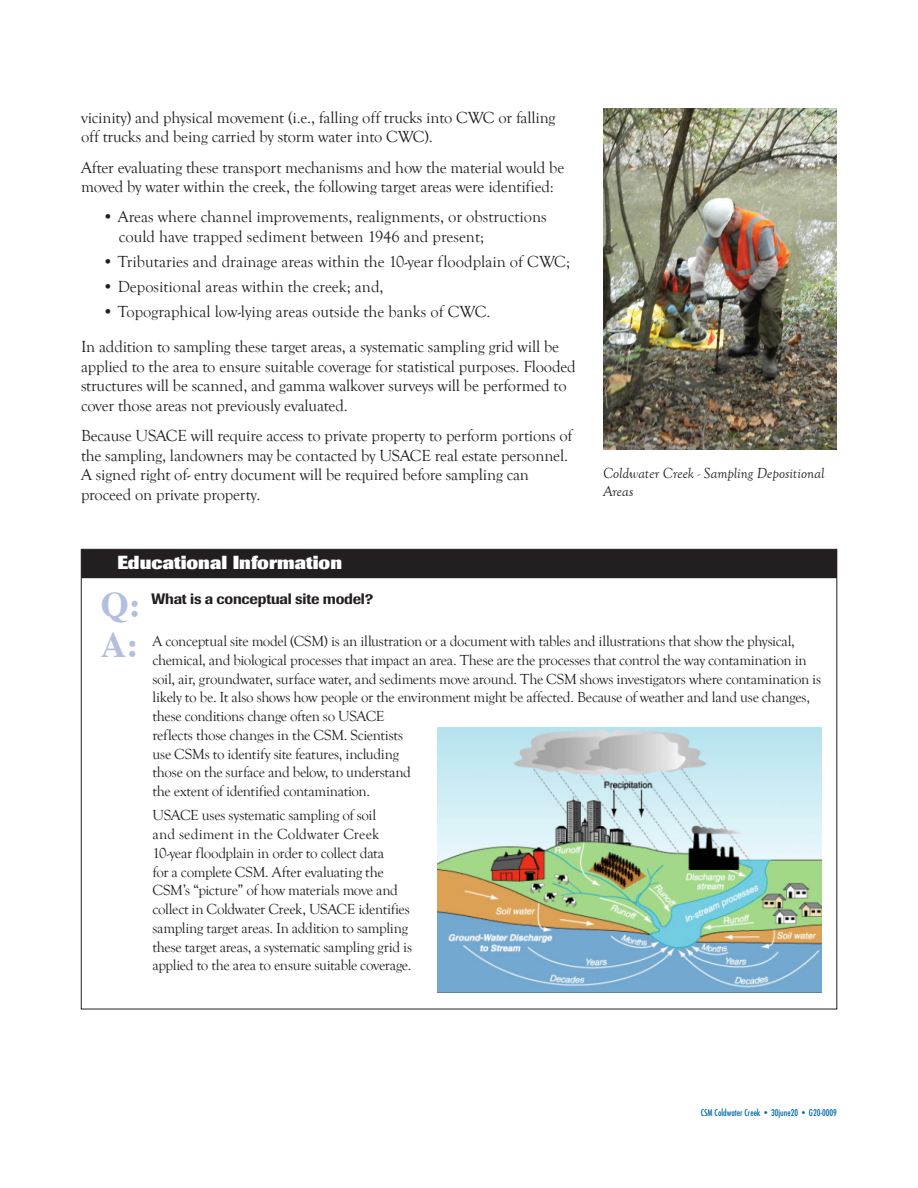
<style>
.page{position:relative;width:918px;height:1188px;background:#fff}
.page>*{position:absolute;margin:0;border:0;box-sizing:border-box;transform-origin:0 0}
.t1{font:700 36px "Times";color:#b3c0dd}
.t2{font:800 18.75px "Imago";color:#fff}
.THE_BODY_TEXT{font:16.5px/19.5px "Goudy Old Style T";letter-spacing:-.01em;color:#231f20}
.Body_Bullets{font:16.5px/19.5px "Goudy Old Style T";color:#231f20}
.Body_Text{font:15px/18.8px "Goudy Old Style T";letter-spacing:-.02em;color:#231f20}
.t3{font:italic 15px/18px "Goudy Old Style T";color:#231f20}
.Body_Text-2{font:500 15px "Imago";letter-spacing:-.015em;color:#231f20}
.Intro_Txt{font:500 condensed 9px "Futura";color:#0068a6}
</style>
<div class="page">
<img style="left:603px;top:108px;width:234px;height:342px">
<div style="left:82px;top:550px;width:754px;height:27px;background:#231f20"></div>
<div style="left:81px;top:549px;width:756px;height:29px;border:2px solid #231f20"></div>
<img style="left:438px;top:727px;width:383px;height:266px">
<p class="THE_BODY_TEXT" style="left:81px;top:108px;width:476px">vicinity) and physical movement (i.e., falling off trucks into CWC or falling off trucks and being carried by storm water into CWC).</p>
<p class="THE_BODY_TEXT" style="left:81px;top:158px;width:485px">After evaluating these transport mechanisms and how the material would be moved by water within the creek, the following target areas were identified:</p>
<p class="Body_Bullets" style="left:119px;top:208px;width:429px;text-indent:-16px">• Areas where channel improvements, realignments, or obstructions could have trapped sediment between 1946 and present;</p>
<p class="Body_Bullets" style="left:103px;top:252px;width:469px">• Tributaries and drainage areas within the 10-year floodplain of CWC;</p>
<p class="Body_Bullets" style="left:103px;top:277px;width:283px">• Depositional areas within the creek; and,</p>
<p class="Body_Bullets" style="left:103px;top:302px;width:390px">• Topographical low-lying areas outside the banks of CWC.</p>
<p class="THE_BODY_TEXT" style="left:81px;top:337px;width:496px">In addition to sampling these target areas, a systematic sampling grid will be applied to the area to ensure suitable coverage for statistical purposes. Flooded structures will be scanned, and gamma walkover surveys will be performed to cover those areas not previously evaluated.</p>
<p class="THE_BODY_TEXT" style="left:81px;top:426px;width:493px">Because USACE will require access to private property to perform portions of the sampling, landowners may be contacted by USACE real estate personnel.<br>A signed right of- entry document will be required before sampling can proceed on private property.</p>
<p class="t3" style="left:603px;top:464px;width:223px">Coldwater Creek - Sampling Depositional<br>Areas</p>
<p class="t2" style="left:117px;top:551px;width:226px">Educational Information</p>
<p class="t1" style="left:101px;top:571px;width:41px">Q:</p>
<p class="t1" style="left:101px;top:611px;width:39px">A:</p>
<p class="Body_Text-2" style="left:152px;top:590px;width:223px">What is a conceptual site model?</p>
<p class="Body_Text" style="left:153px;top:632px;width:670px">A conceptual site model (CSM) is an illustration or a document with tables and illustrations that show the physical, chemical, and biological processes that impact an area. These are the processes that control the way contamination in soil, air, groundwater, surface water, and sediments move around. The CSM shows investigators where contamination is likely to be. It also shows how people or the environment might be affected. Because of weather and land use changes, these conditions change often so USACE<br>reflects those changes in the CSM. Scientists<br>use CSMs to identify site features, including<br>those on the surface and below, to understand<br>the extent of identified contamination.</p>
<p class="Body_Text" style="left:153px;top:806px;width:261px">USACE uses systematic sampling of soil<br>and sediment in the Coldwater Creek 10-year floodplain in order to collect data<br>for a complete CSM. After evaluating the CSM’s “picture” of how materials move and collect in Coldwater Creek, USACE identifies sampling target areas. In addition to sampling these target areas, a systematic sampling grid is applied to the area to ensure suitable coverage.</p>
<p class="Intro_Txt" style="left:701px;top:1107px;width:138px">CSM Coldwater Creek • 30june20 • G20-0009</p>
</div>
